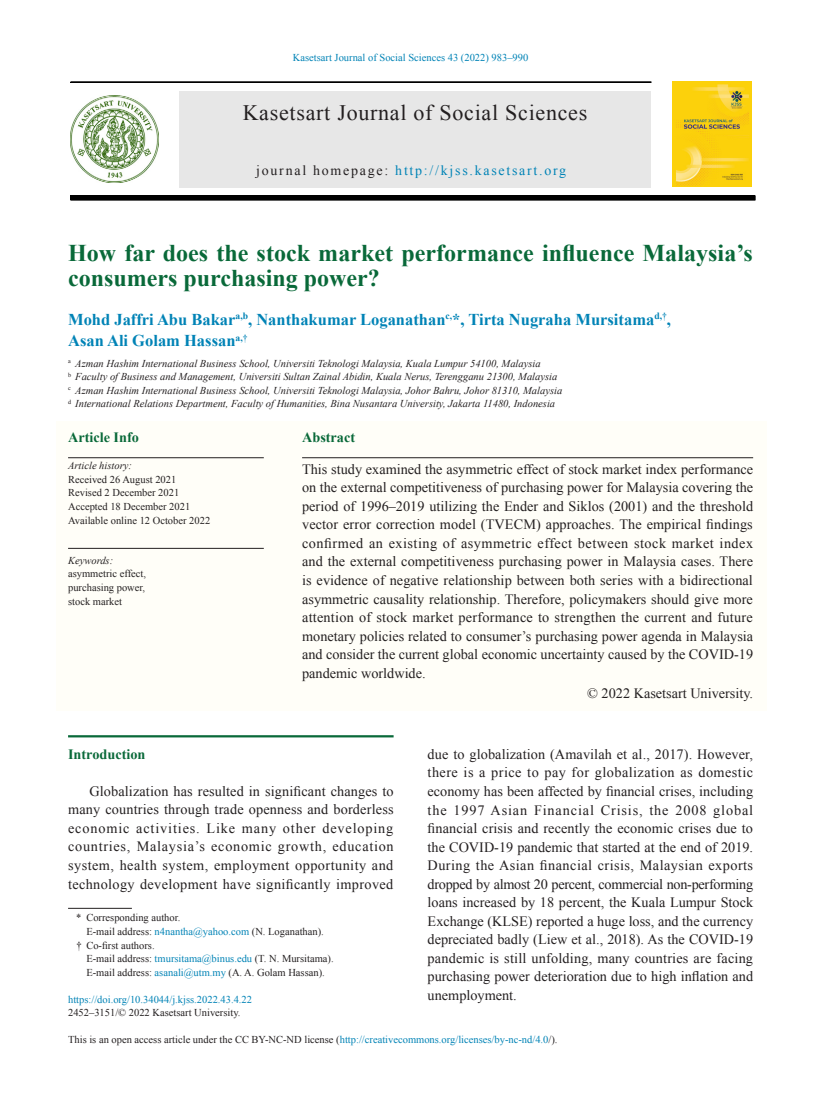
<style>
.page{position:relative;width:817px;height:1115px;background:#fff}
.page>*{position:absolute;margin:0;border:0;box-sizing:border-box;transform-origin:0 0}
._1_Headline_E{font:700 24px/25.5px "Times New Roman";color:#096939}
._2_Text_E_9_5{font:22.05px "Times New Roman";letter-spacing:.035em;color:#231f20}
._1_author_name_E{font:700 16.5px/21.5px "Times New Roman";color:#0083b6}
._2_Text_E_9_5-2{font:14.25px/18.6px "Times New Roman";color:#231f20;text-align:justify}
._2_Text_line_E{font:14.25px "Times New Roman";color:#231f20}
._1_Article___Abstrac{font:700 14.25px "Times New Roman";color:#096939}
._2_Sub_1_E{font:700 14.25px "Times New Roman";color:#096939}
._2_Text_E_9_5-3{font:13.95px "Times New Roman";letter-spacing:.125em;color:#0083b6}
._1_office_E{font:italic 10.5px "Times New Roman";color:#231f20}
._1_coress{font:10.5px "Times New Roman";color:#231f20}
._1_Article_info___ke{font:10.5px "Times New Roman";color:#231f20}
._2_Text_E_9_5-4{font:10.5px "Times New Roman";color:#231f20}
._0_Master_head{font:10.5px "Times New Roman";color:#0083b6}
._1_doi{font:10.5px "Times New Roman";color:#0083b6}
._1_doi-2{font:10.5px "Times New Roman";color:#231f20}
._1_coress_line{font:10.5px "Times New Roman";color:#231f20}
._1_Article_info___ke-2{font:italic 10.5px "Times New Roman";color:#231f20}
._1_keyword_head{font:italic 10.5px "Times New Roman";color:#231f20}
.s1{color:#231f20}
.s2{color:#0083b6}
</style>
<div class="page">
<div style="left:71px;top:196px;width:684px;height:4px;border:1px solid #000"></div>
<div style="left:179px;top:91px;width:471px;height:96px;background:#e7e7e7"></div>
<img style="left:71px;top:95px;width:87px;height:88px">
<div style="left:71px;top:82px;width:580px;height:1px;border:1px solid #000"></div>
<svg style="left:672px;top:81px;width:80px;height:106px"></svg>
<img style="left:672px;top:82px;width:79px;height:104px">
<div style="left:57px;top:421px;width:710px;height:289px;background:#fffef8"></div>
<hr style="left:302px;top:457px;width:451px;height:1px;background:#231f20">
<hr style="left:68px;top:457px;width:196px;height:1px;background:#231f20">
<hr style="left:68px;top:548px;width:196px;height:1px;background:#231f20">
<hr style="left:68px;top:907px;width:64px;height:1px;background:#231f20">
<hr style="left:68px;top:735px;width:325px;height:2px;background:#096939">
<p class="_0_Master_head" style="left:293px;top:50px;width:237px">Kasetsart Journal of Social Sciences 43 (2022) 983–990</p>
<p class="_2_Text_E_9_5" style="left:243px;top:97px;width:346px">Kasetsart Journal of Social Sciences</p>
<p class="_2_Text_E_9_5-3" style="left:256px;top:160px;width:311px"><span class="s1">journal homepage:</span> http://kjss.kasetsart.org</p>
<p class="_1_Headline_E" style="left:68px;top:239px;width:686px">How far does the stock market performance influence Malaysia’s consumers purchasing power?</p>
<p class="_1_author_name_E" style="left:68px;top:308px;width:604px">Mohd Jaffri Abu Bakar<sup>a,b</sup>, Nanthakumar Loganathan<sup>c,</sup>*, Tirta Nugraha Mursitama<sup>d,†</sup>,<br>Asan Ali Golam Hassan<sup>a,†</sup></p>
<p class="_1_office_E" style="left:68px;top:355px;width:474px"><sup>a</sup> Azman Hashim International Business School, Universiti Teknologi Malaysia, Kuala Lumpur 54100, Malaysia</p>
<p class="_1_office_E" style="left:68px;top:369px;width:490px"><sup>b</sup> Faculty of Business and Management, Universiti Sultan Zainal Abidin, Kuala Nerus, Terengganu 21300, Malaysia</p>
<p class="_1_office_E" style="left:68px;top:383px;width:495px"><sup>c</sup> Azman Hashim International Business School, Universiti Teknologi Malaysia, Johor Bahru, Johor 81310, Malaysia</p>
<p class="_1_office_E" style="left:68px;top:396px;width:488px"><sup>d</sup> International Relations Department, Faculty of Humanities, Bina Nusantara University, Jakarta 11480, Indonesia</p>
<p class="_1_Article___Abstrac" style="left:302px;top:427px;width:55px">Abstract</p>
<p class="_2_Text_E_9_5-2" style="left:302px;top:459px;width:452px">This study examined the asymmetric effect of stock market index performance on the external competitiveness of purchasing power for Malaysia covering the period of 1996–2019 utilizing the Ender and Siklos (2001) and the threshold vector error correction model (TVECM) approaches. The empirical findings confirmed an existing of asymmetric effect between stock market index and the external competitiveness purchasing power in Malaysia cases. There is evidence of negative relationship between both series with a bidirectional asymmetric causality relationship. Therefore, policymakers should give more attention of stock market performance to strengthen the current and future monetary policies related to consumer’s purchasing power agenda in Malaysia and consider the current global economic uncertainty caused by the COVID-19 pandemic worldwide.</p>
<p class="_2_Text_line_E" style="left:587px;top:683px;width:167px">© 2022 Kasetsart University.</p>
<p class="_1_Article___Abstrac" style="left:68px;top:427px;width:72px">Article Info</p>
<p class="_1_Article_info___ke-2" style="left:68px;top:458px;width:65px">Article history:</p>
<p class="_1_Article_info___ke" style="left:68px;top:471px;width:110px">Received 26 August 2021</p>
<p class="_1_Article_info___ke" style="left:68px;top:485px;width:113px">Revised 2 December 2021</p>
<p class="_1_Article_info___ke" style="left:68px;top:499px;width:124px">Accepted 18 December 2021</p>
<p class="_1_Article_info___ke" style="left:68px;top:512px;width:144px">Available online 12 October 2022</p>
<p class="_1_keyword_head" style="left:68px;top:552px;width:47px">Keywords:</p>
<p class="_1_Article_info___ke" style="left:68px;top:566px;width:79px">asymmetric effect,</p>
<p class="_1_Article_info___ke" style="left:68px;top:580px;width:79px">purchasing power,</p>
<p class="_1_Article_info___ke" style="left:68px;top:593px;width:55px">stock market</p>
<p class="_2_Sub_1_E" style="left:68px;top:743px;width:79px">Introduction</p>
<p class="_2_Text_E_9_5-2" style="left:68px;top:781px;width:327px;text-indent:21px">Globalization has resulted in significant changes to many countries through trade openness and borderless economic activities. Like many other developing countries, Malaysia’s economic growth, education system, health system, employment opportunity and technology development have significantly improved</p>
<p class="_2_Text_E_9_5-2" style="left:427px;top:744px;width:327px">due to globalization (Amavilah et al., 2017). However, there is a price to pay for globalization as domestic economy has been affected by financial crises, including the 1997 Asian Financial Crisis, the 2008 global financial crisis and recently the economic crises due to the COVID-19 pandemic that started at the end of 2019.<br>During the Asian financial crisis, Malaysian exports dropped by almost 20 percent, commercial non-performing loans increased by 18 percent, the Kuala Lumpur Stock Exchange (KLSE) reported a huge loss, and the currency depreciated badly (Liew et al., 2018). As the COVID-19 pandemic is still unfolding, many countries are facing purchasing power deterioration due to high inflation and unemployment.</p>
<p class="_1_coress_line" style="left:76px;top:910px;width:106px">* Corresponding author.</p>
<p class="_1_coress" style="left:86px;top:923px;width:239px">E-mail address: <span class="s2">n4nantha@yahoo.com</span> (N. Loganathan).</p>
<p class="_1_coress" style="left:77px;top:937px;width:80px">† Co-first authors.</p>
<p class="_1_coress" style="left:86px;top:951px;width:249px">E-mail address: <span class="s2">tmursitama@binus.edu</span> (T. N. Mursitama).</p>
<p class="_1_coress" style="left:86px;top:964px;width:240px">E-mail address: <span class="s2">asanali@utm.my</span> (A. A. Golam Hassan).</p>
<p class="_1_doi" style="left:68px;top:991px;width:185px">https://doi.org/10.34044/j.kjss.2022.43.4.22</p>
<p class="_1_doi-2" style="left:68px;top:1004px;width:174px">2452–3151/© 2022 Kasetsart University.</p>
<p class="_2_Text_E_9_5-4" style="left:68px;top:1031px;width:491px">This is an open access article under the CC BY-NC-ND license (<span class="s2">http://creativecommons.org/licenses/by-nc-nd/4.0</span>/).</p>
</div>
